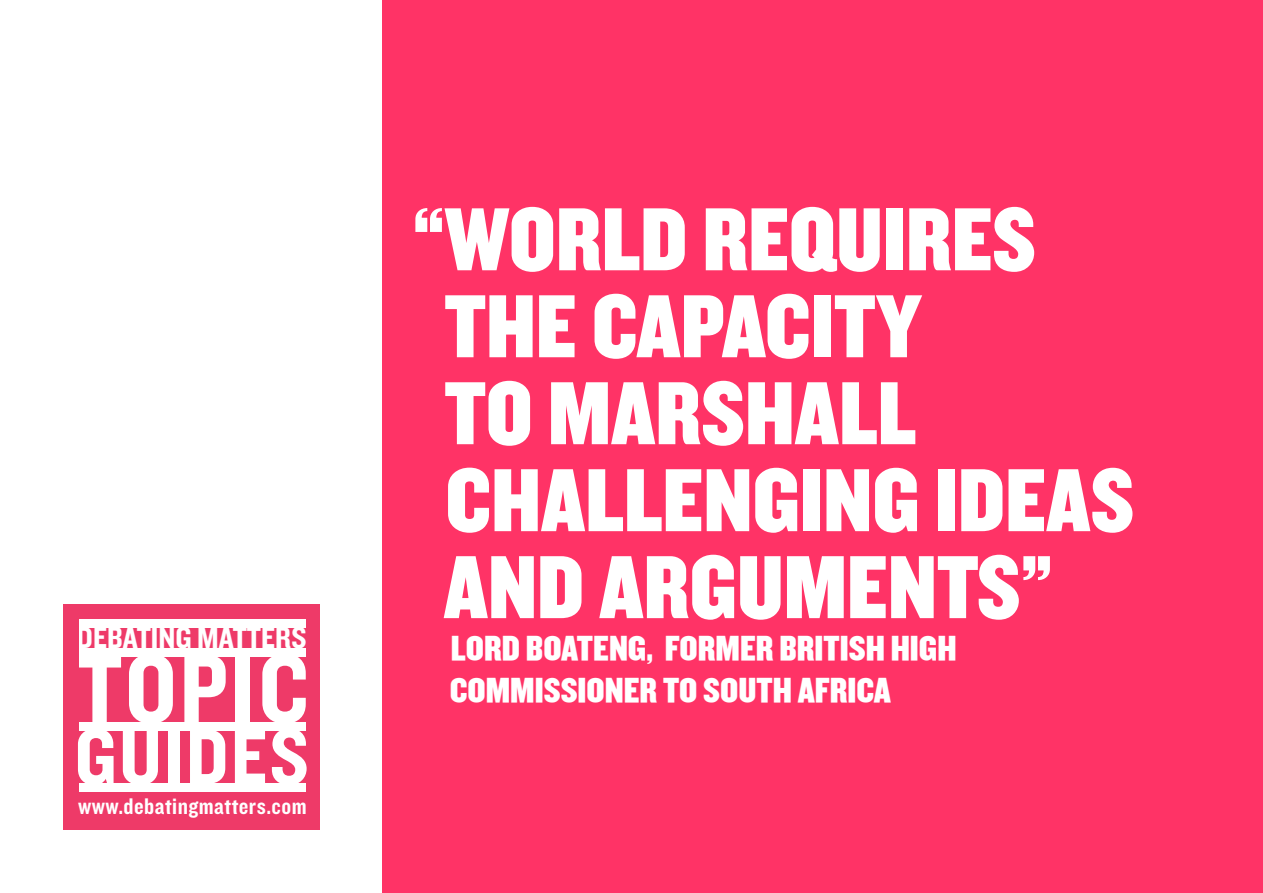
<style>
.page{position:relative;width:1263px;height:893px;background:#fff}
.page>*{position:absolute;margin:0;border:0;box-sizing:border-box;transform-origin:0 0}
.t1{font:100.2px "Knockout HTF50 Welterweight";letter-spacing:.025em;color:#fff}
.t2{font:99.75px "Knockout HTF50 Welterweight";letter-spacing:.025em;color:#fff}
.t3{font:93px/87px "Knockout HTF70 Full Welterwt";color:#fff}
.t4{font:81.3px "Knockout HTF50 Welterweight";letter-spacing:.03em;color:#fff}
.t5{font:81px "Knockout HTF50 Welterweight";letter-spacing:.03em;color:#fff}
.t6{font:36px/42px "Knockout HTF70 Full Welterwt";color:#fff}
.t7{font:31.35px "Knockout HTF50 Welterweight";color:#fff}
.t8{font:23.55px "Knockout HTF50 Welterweight";letter-spacing:.02em;color:#fff}
</style>
<div class="page">
<div style="left:383px;top:0;width:880px;height:893px;background:#f36"></div>
<div style="left:64px;top:604px;width:256px;height:225px;background:#ee3a68"></div>
<div style="left:78px;top:619px;width:228px;height:9px;background:#fff"></div>
<div style="left:78px;top:648px;width:227px;height:9px;background:#fff"></div>
<div style="left:78px;top:783px;width:227px;height:9px;background:#fff"></div>
<div style="left:78px;top:722px;width:227px;height:8px;background:#fff"></div>
<p class="t7" style="left:77px;top:621px;width:231px">DEBATING MATTERS</p>
<p class="t1" style="left:77px;top:637px;width:233px">TOPIC</p>
<p class="t7" style="left:77px;top:644px;width:230px">DEBATING MATTERS</p>
<p class="t2" style="left:77px;top:659px;width:232px">TOPIC</p>
<p class="t5" style="left:75px;top:736px;width:235px">GUIDES</p>
<p class="t4" style="left:75px;top:714px;width:236px">GUIDES</p>
<p class="t8" style="left:78px;top:794px;width:230px">www.debatingmatters.com</p>
<p class="t3" style="left:444px;top:199px;width:692px;text-indent:-31px">“WORLD REQUIRES<br>THE CAPACITY<br>TO MARSHALL<br>CHALLENGING IDEAS<br>AND ARGUMENTS”</p>
<p class="t6" style="left:450px;top:628px;width:508px">LORD BOATENG, FORMER BRITISH HIGH<br>COMMISSIONER TO SOUTH AFRICA</p>
</div>
